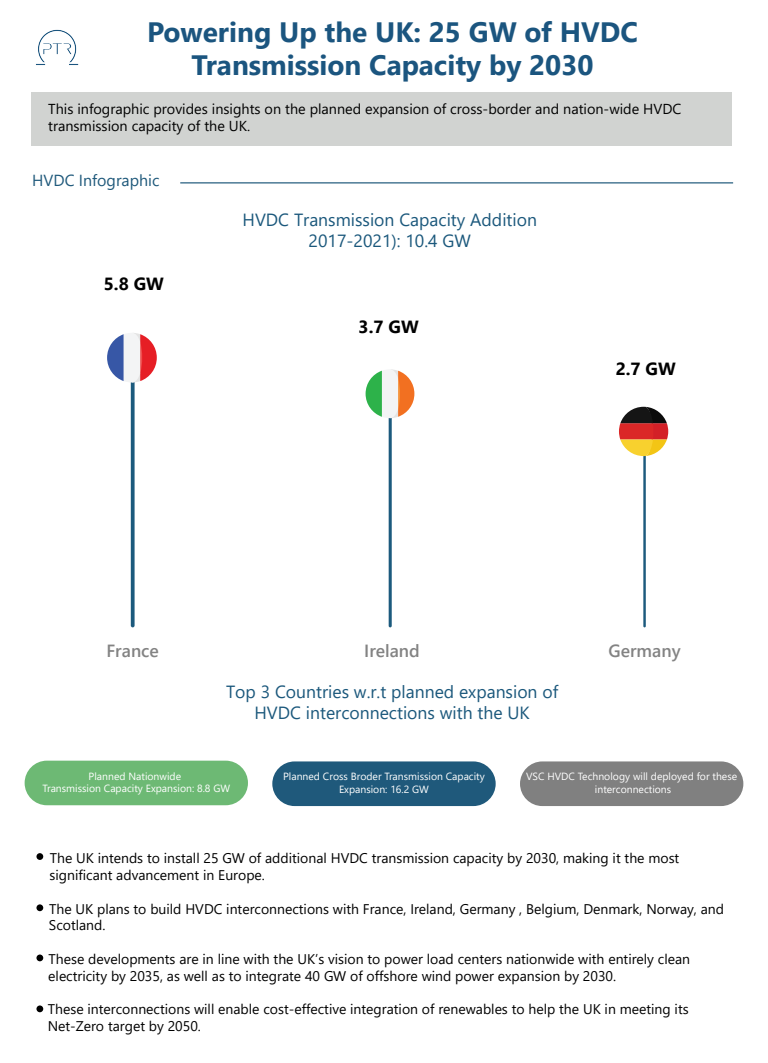
<style>
.page{position:relative;width:768px;height:1063px;background:#fff}
.page>*{position:absolute;margin:0;border:0;box-sizing:border-box;transform-origin:0 0}
.t1{font:700 28px/33.6px "Segoe UI";color:#1b557f;text-align:center}
.t2{font:17.6px/21.1px "Segoe UI";color:#1b587c;text-align:center}
.t3{font:600 17.6px "Segoe UI";color:#838383}
.t4{font:700 17.6px "Segoe UI";color:#000}
.t5{font:16px "Segoe UI";color:#1f597b}
.t6{font:14.4px/17.3px "Segoe UI";color:#000}
.t7{font:14px/16.8px "Segoe UI";color:#000}
.t8{font:10.4px/12.5px "Segoe UI";color:#fff;text-align:center}
</style>
<div class="page">
<img style="left:36px;top:29px;width:43px;height:36px">
<div style="left:31px;top:92px;width:701px;height:53px;background:#d1d3d1"></div>
<div style="left:36px;top:853px;width:7px;height:7px;background:#000;border-radius:50%"></div>
<div style="left:36px;top:904px;width:7px;height:7px;background:#000;border-radius:50%"></div>
<div style="left:36px;top:954px;width:7px;height:7px;background:#000;border-radius:50%"></div>
<div style="left:36px;top:1005px;width:7px;height:7px;background:#000;border-radius:50%"></div>
<hr style="left:180px;top:182px;width:553px;height:1px;background:#1f597b">
<svg style="left:131px;top:358px;width:4px;height:269px"></svg>
<svg style="left:107px;top:333px;width:50px;height:49px"></svg>
<hr style="left:389px;top:397px;width:3px;height:230px;background:#1c5a7d;border-radius:2px">
<svg style="left:366px;top:369px;width:48px;height:49px"></svg>
<hr style="left:643px;top:443px;width:3px;height:184px;background:#1c5a7d">
<svg style="left:619px;top:407px;width:49px;height:49px"></svg>
<div style="left:25px;top:761px;width:223px;height:44px;background:#6db974;border-radius:22px"></div>
<div style="left:272px;top:761px;width:224px;height:45px;background:#1f597b;border-radius:22px"></div>
<div style="left:520px;top:761px;width:223px;height:45px;background:#808080;border-radius:22px"></div>
<h1 class="t1" style="left:147px;top:13px;width:492px">Powering Up the UK: 25 GW of HVDC<br>Transmission Capacity by 2030</h1>
<p class="t6" style="left:48px;top:99px;width:635px">This infographic provides insights on the planned expansion of cross-border and nation-wide HVDC transmission capacity of the UK.</p>
<p class="t5" style="left:32px;top:165px;width:129px">HVDC Infographic</p>
<p class="t4" style="left:104px;top:267px;width:62px">5.8 GW</p>
<p class="t2" style="left:243px;top:207px;width:296px">HVDC Transmission Capacity Addition<br>2017-2021): 10.4 GW</p>
<p class="t4" style="left:359px;top:310px;width:62px">3.7 GW</p>
<p class="t4" style="left:616px;top:352px;width:62px">2.7 GW</p>
<p class="t3" style="left:106px;top:634px;width:54px">France</p>
<p class="t3" style="left:364px;top:634px;width:57px">Ireland</p>
<p class="t2" style="left:226px;top:679px;width:334px">Top 3 Countries w.r.t planned expansion of<br>HVDC interconnections with the UK</p>
<p class="t3" style="left:608px;top:634px;width:74px">Germany</p>
<p class="t8" style="left:43px;top:769px;width:189px">Planned Nationwide<br>Transmission Capacity Expansion: 8.8 GW</p>
<p class="t8" style="left:283px;top:769px;width:203px">Planned Cross Broder Transmission Capacity<br>Expansion: 16.2 GW</p>
<p class="t8" style="left:526px;top:769px;width:213px">VSC HVDC Technology will deployed for these interconnections</p>
<p class="t7" style="left:50px;top:848px;width:631px">The UK intends to install 25 GW of additional HVDC transmission capacity by 2030, making it the most significant advancement in Europe.</p>
<p class="t7" style="left:49px;top:899px;width:677px">The UK plans to build HVDC interconnections with France, Ireland, Germany , Belgium, Denmark, Norway, and<br>Scotland.</p>
<p class="t7" style="left:48px;top:949px;width:643px">These developments are in line with the UK’s vision to power load centers nationwide with entirely clean electricity by 2035, as well as to integrate 40 GW of offshore wind power expansion by 2030.</p>
<p class="t7" style="left:48px;top:1000px;width:643px">These interconnections will enable cost-effective integration of renewables to help the UK in meeting its<br>Net-Zero target by 2050.</p>
</div>
